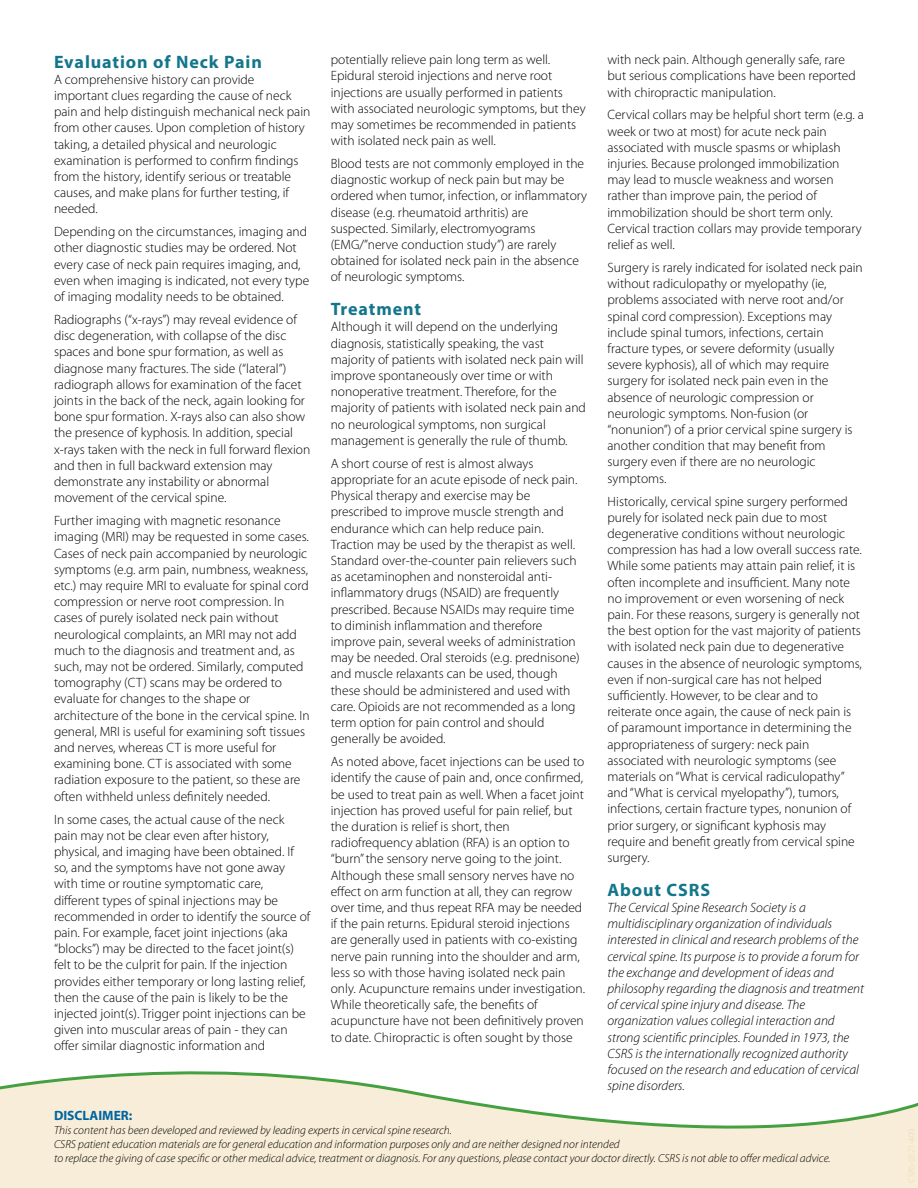
<style>
.page{position:relative;width:918px;height:1188px;background:#fff}
.page>*{position:absolute;margin:0;border:0;box-sizing:border-box;transform-origin:0 0}
.t1{font:700 18px "Myriad Pro";letter-spacing:.05em;color:#13768b}
.t2{font:300 13.5px/16.2px "Myriad Pro";color:#000}
.t3{font:italic 300 13.5px/16.2px "Myriad Pro";color:#000}
.t4{font:700 13.5px "Myriad Pro";color:#0065a1}
.t5{font:italic 300 11.7px/14px "Myriad Pro";color:#000}
</style>
<div class="page">
<svg style="left:0;top:1071px;width:918px;height:117px"></svg>
<h1 class="t1" style="left:54px;top:50px;width:209px">Evaluation of Neck Pain</h1>
<p class="t2" style="left:54px;top:71px;width:258px">A comprehensive history can provide important clues regarding the cause of neck pain and help distinguish mechanical neck pain from other causes. Upon completion of history taking, a detailed physical and neurologic examination is performed to confirm findings from the history, identify serious or treatable causes, and make plans for further testing, if needed.</p>
<p class="t2" style="left:54px;top:224px;width:257px">Depending on the circumstances, imaging and other diagnostic studies may be ordered. Not every case of neck pain requires imaging, and, even when imaging is indicated, not every type of imaging modality needs to be obtained.</p>
<p class="t2" style="left:54px;top:311px;width:258px">Radiographs (“x-rays”) may reveal evidence of disc degeneration, with collapse of the disc spaces and bone spur formation, as well as diagnose many fractures. The side (“lateral”) radiograph allows for examination of the facet joints in the back of the neck, again looking for bone spur formation. X-rays also can also show the presence of kyphosis. In addition, special x-rays taken with the neck in full forward flexion and then in full backward extension may demonstrate any instability or abnormal movement of the cervical spine.</p>
<p class="t2" style="left:54px;top:512px;width:257px">Further imaging with magnetic resonance imaging (MRI) may be requested in some cases.<br>Cases of neck pain accompanied by neurologic symptoms (e.g. arm pain, numbness, weakness, etc.) may require MRI to evaluate for spinal cord compression or nerve root compression. In cases of purely isolated neck pain without neurological complaints, an MRI may not add much to the diagnosis and treatment and, as such, may not be ordered. Similarly, computed tomography (CT) scans may be ordered to evaluate for changes to the shape or architecture of the bone in the cervical spine. In general, MRI is useful for examining soft tissues and nerves, whereas CT is more useful for examining bone. CT is associated with some radiation exposure to the patient, so these are often withheld unless definitely needed.</p>
<p class="t2" style="left:54px;top:811px;width:258px">In some cases, the actual cause of the neck pain may not be clear even after history, physical, and imaging have been obtained. If so, and the symptoms have not gone away with time or routine symptomatic care, different types of spinal injections may be recommended in order to identify the source of pain. For example, facet joint injections (aka “blocks”) may be directed to the facet joint(s) felt to be the culprit for pain. If the injection provides either temporary or long lasting relief, then the cause of the pain is likely to be the injected joint(s). Trigger point injections can be given into muscular areas of pain - they can offer similar diagnostic information and</p>
<p class="t2" style="left:331px;top:51px;width:256px">potentially relieve pain long term as well.<br>Epidural steroid injections and nerve root injections are usually performed in patients with associated neurologic symptoms, but they may sometimes be recommended in patients with isolated neck pain as well.</p>
<p class="t2" style="left:331px;top:155px;width:258px">Blood tests are not commonly employed in the diagnostic workup of neck pain but may be ordered when tumor, infection, or inflammatory disease (e.g. rheumatoid arthritis) are suspected. Similarly, electromyograms (EMG/”nerve conduction study”) are rarely obtained for isolated neck pain in the absence of neurologic symptoms.</p>
<h1 class="t1" style="left:331px;top:297px;width:92px">Treatment</h1>
<p class="t2" style="left:331px;top:319px;width:257px">Although it will depend on the underlying diagnosis, statistically speaking, the vast majority of patients with isolated neck pain will improve spontaneously over time or with nonoperative treatment. Therefore, for the majority of patients with isolated neck pain and no neurological symptoms, non surgical management is generally the rule of thumb.</p>
<p class="t2" style="left:331px;top:455px;width:251px">A short course of rest is almost always appropriate for an acute episode of neck pain.<br>Physical therapy and exercise may be prescribed to improve muscle strength and endurance which can help reduce pain.<br>Traction may be used by the therapist as well.<br>Standard over-the-counter pain relievers such as acetaminophen and nonsteroidal anti&shy;inflammatory drugs (NSAID) are frequently prescribed. Because NSAIDs may require time to diminish inflammation and therefore improve pain, several weeks of administration may be needed. Oral steroids (e.g. prednisone) and muscle relaxants can be used, though these should be administered and used with care. Opioids are not recommended as a long term option for pain control and should generally be avoided.</p>
<p class="t2" style="left:331px;top:753px;width:256px">As noted above, facet injections can be used to identify the cause of pain and, once confirmed, be used to treat pain as well. When a facet joint injection has proved useful for pain relief, but the duration is relief is short, then radiofrequency ablation (RFA) is an option to “burn” the sensory nerve going to the joint.<br>Although these small sensory nerves have no effect on arm function at all, they can regrow over time, and thus repeat RFA may be needed if the pain returns. Epidural steroid injections are generally used in patients with co-existing nerve pain running into the shoulder and arm, less so with those having isolated neck pain only. Acupuncture remains under investigation.<br>While theoretically safe, the benefits of acupuncture have not been definitively proven to date. Chiropractic is often sought by those</p>
<p class="t2" style="left:608px;top:51px;width:250px">with neck pain. Although generally safe, rare but serious complications have been reported with chiropractic manipulation.</p>
<p class="t2" style="left:608px;top:107px;width:258px">Cervical collars may be helpful short term (e.g. a week or two at most) for acute neck pain associated with muscle spasms or whiplash injuries. Because prolonged immobilization may lead to muscle weakness and worsen rather than improve pain, the period of immobilization should be short term only.<br>Cervical traction collars may provide temporary relief as well.</p>
<p class="t2" style="left:608px;top:259px;width:257px">Surgery is rarely indicated for isolated neck pain without radiculopathy or myelopathy (ie, problems associated with nerve root and/or spinal cord compression). Exceptions may include spinal tumors, infections, certain fracture types, or severe deformity (usually severe kyphosis), all of which may require surgery for isolated neck pain even in the absence of neurologic compression or neurologic symptoms. Non-fusion (or “nonunion”) of a prior cervical spine surgery is another condition that may benefit from surgery even if there are no neurologic symptoms.</p>
<p class="t2" style="left:608px;top:493px;width:256px">Historically, cervical spine surgery performed purely for isolated neck pain due to most degenerative conditions without neurologic compression has had a low overall success rate.<br>While some patients may attain pain relief, it is often incomplete and insufficient. Many note no improvement or even worsening of neck pain. For these reasons, surgery is generally not the best option for the vast majority of patients with isolated neck pain due to degenerative causes in the absence of neurologic symptoms, even if non-surgical care has not helped sufficiently. However, to be clear and to reiterate once again, the cause of neck pain is of paramount importance in determining the appropriateness of surgery: neck pain associated with neurologic symptoms (see materials on “What is cervical radiculopathy” and “What is cervical myelopathy”), tumors, infections, certain fracture types, nonunion of prior surgery, or significant kyphosis may require and benefit greatly from cervical spine surgery.</p>
<h1 class="t1" style="left:608px;top:878px;width:104px">About CSRS</h1>
<p class="t3" style="left:608px;top:899px;width:258px">The Cervical Spine Research Society is a multidisciplinary organization of individuals interested in clinical and research problems of the cervical spine. Its purpose is to provide a forum for the exchange and development of ideas and philosophy regarding the diagnosis and treatment of cervical spine injury and disease. The organization values collegial interaction and strong scientific principles. Founded in 1973, the CSRS is the internationally recognized authority focused on the research and education of cervical spine disorders.</p>
<p class="t4" style="left:54px;top:1107px;width:80px">DISCLAIMER:</p>
<p class="t5" style="left:54px;top:1123px;width:778px">This content has been developed and reviewed by leading experts in cervical spine research.<br>CSRS patient education materials are for general education and information purposes only and are neither designed nor intended<br>to replace the giving of case specific or other medical advice, treatment or diagnosis. For any questions, please contact your doctor directly. CSRS is not able to offer medical advice.</p>
</div>
